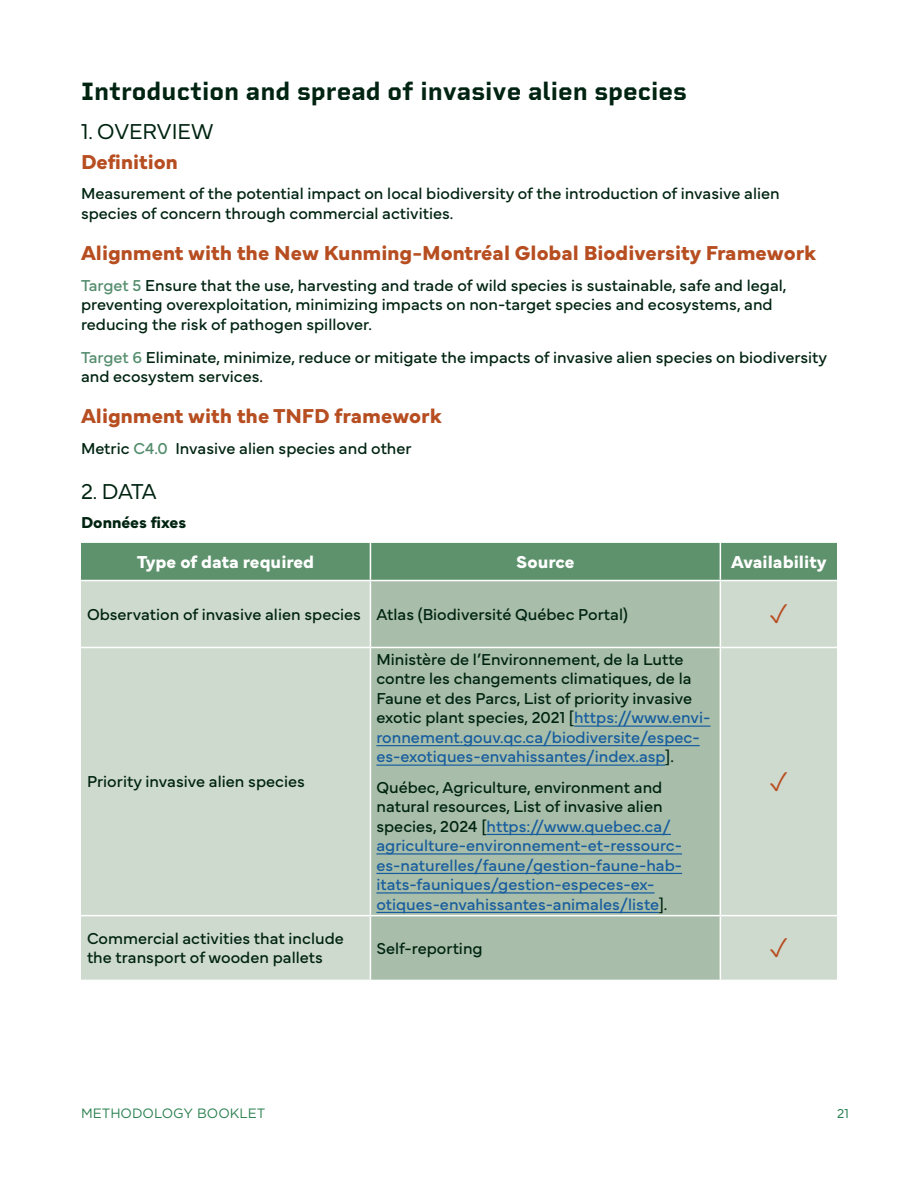
<style>
.page{position:relative;width:918px;height:1188px;background:#fff}
.page>*{position:absolute;margin:0;border:0;box-sizing:border-box;transform-origin:0 0}
.titre{font:700 25.5px "Rigid Square";color:#002411}
.sous-titre{font:300 22.5px "Mundial";letter-spacing:-.005em;color:#002411}
.sous-titre2{font:700 21px "Mundial";color:#b74e21}
.sous-titre2-2{font:700 18px "Mundial";color:#fff}
.Paragraph_Style_2_fin{font:16.5px/19.5px "Mundial";color:#002411}
.texte_courant{font:16.5px/19.5px "Mundial";color:#002411}
.texte_courant-2{font:16.5px/19.5px "Mundial";color:#175d9e}
.texte_courant-3{font:700 16.5px "Mundial";color:#002411}
.t1{font:13.5px "Gotham";color:#2b8151}
.t2{font:300 13.5px "Mundial";color:#2b8151}
.s1{color:#548d6d}
.s2{color:#175d9e}
.s3{color:#002411}
</style>
<div class="page">
<div style="left:81px;top:543px;width:756px;height:37px;background:#5e926c"></div>
<div style="left:81px;top:581px;width:756px;height:399px;background:#cfdacf"></div>
<div style="left:371px;top:581px;width:349px;height:399px;background:#a8beaa"></div>
<hr style="left:370px;top:543px;width:1px;height:37px;background:#fff">
<hr style="left:720px;top:543px;width:1px;height:37px;background:#fff">
<hr style="left:370px;top:581px;width:1px;height:66px;background:#fff">
<hr style="left:720px;top:581px;width:1px;height:66px;background:#fff">
<hr style="left:81px;top:647px;width:289px;height:1px;background:#fff">
<hr style="left:370px;top:647px;width:350px;height:1px;background:#fff">
<hr style="left:370px;top:648px;width:1px;height:267px;background:#fff">
<hr style="left:720px;top:647px;width:117px;height:1px;background:#fff">
<hr style="left:720px;top:648px;width:1px;height:267px;background:#fff">
<hr style="left:81px;top:915px;width:289px;height:1px;background:#fff">
<hr style="left:370px;top:915px;width:350px;height:1px;background:#fff">
<hr style="left:720px;top:915px;width:117px;height:1px;background:#fff">
<hr style="left:370px;top:916px;width:1px;height:64px;background:#fff">
<hr style="left:720px;top:916px;width:1px;height:64px;background:#fff">
<hr style="left:574px;top:726px;width:136px;height:1px;background:#175d9e">
<hr style="left:376px;top:745px;width:324px;height:1px;background:#175d9e">
<hr style="left:376px;top:765px;width:289px;height:1px;background:#175d9e">
<hr style="left:487px;top:834px;width:184px;height:1px;background:#175d9e">
<hr style="left:376px;top:853px;width:306px;height:2px;background:#175d9e">
<hr style="left:376px;top:873px;width:306px;height:1px;background:#175d9e">
<hr style="left:376px;top:892px;width:279px;height:2px;background:#175d9e">
<hr style="left:376px;top:912px;width:283px;height:1px;background:#175d9e">
<svg style="left:770px;top:604px;width:17px;height:19px"></svg>
<svg style="left:770px;top:772px;width:17px;height:19px"></svg>
<svg style="left:770px;top:938px;width:17px;height:19px"></svg>
<p class="titre" style="left:81px;top:76px;width:607px">Introduction and spread of invasive alien species</p>
<p class="sous-titre" style="left:81px;top:114px;width:134px">1. OVERVIEW</p>
<p class="sous-titre2" style="left:81px;top:146px;width:98px">Definition</p>
<p class="Paragraph_Style_2_fin" style="left:81px;top:183px;width:700px">Measurement of the potential impact on local biodiversity of the introduction of invasive alien species of concern through commercial activities.</p>
<p class="sous-titre2" style="left:81px;top:237px;width:737px">Alignment with the New Kunming-Montréal Global Biodiversity Framework</p>
<p class="Paragraph_Style_2_fin" style="left:81px;top:274px;width:707px"><span class="s1">Target 5</span> Ensure that the use, harvesting and trade of wild species is sustainable, safe and legal, preventing overexploitation, minimizing impacts on non-target species and ecosystems, and reducing the risk of pathogen spillover.</p>
<p class="Paragraph_Style_2_fin" style="left:81px;top:346px;width:748px"><span class="s1">Target 6</span> Eliminate, minimize, reduce or mitigate the impacts of invasive alien species on biodiversity and ecosystem services.</p>
<p class="sous-titre2" style="left:81px;top:400px;width:362px">Alignment with the TNFD framework</p>
<p class="Paragraph_Style_2_fin" style="left:81px;top:437px;width:332px">Metric <span class="s1">C4.0</span> Invasive alien species and other</p>
<p class="sous-titre" style="left:81px;top:474px;width:77px">2. DATA</p>
<p class="texte_courant-3" style="left:81px;top:509px;width:107px">Données fixes</p>
<p class="sous-titre2-2" style="left:137px;top:548px;width:179px">Type of data required</p>
<p class="sous-titre2-2" style="left:516px;top:548px;width:60px">Source</p>
<p class="sous-titre2-2" style="left:731px;top:548px;width:97px">Availability</p>
<p class="texte_courant" style="left:87px;top:603px;width:276px">Observation of invasive alien species</p>
<p class="texte_courant" style="left:376px;top:603px;width:253px">Atlas (Biodiversité Québec Portal)</p>
<p class="texte_courant" style="left:87px;top:770px;width:219px">Priority invasive alien species</p>
<p class="texte_courant" style="left:376px;top:648px;width:336px">Ministère de l’Environnement, de la Lutte contre les changements climatiques, de la Faune et des Parcs, List of priority invasive exotic plant species, 2021 [<span class="s2">https://www.envi&shy;ronnement.gouv.qc.ca/biodiversite/espec&shy;es-exotiques-envahissantes/index.asp</span>].</p>
<p class="texte_courant-2" style="left:376px;top:776px;width:307px"><span class="s3">Québec, Agriculture, environment and natural resources, List of invasive alien species, 2024 [</span>https://www.quebec.ca/ agriculture-environnement-et-ressourc&shy;es-naturelles/faune/gestion-faune-hab&shy;itats-fauniques/gestion-especes-ex&shy;otiques-envahissantes-animales/liste<span class="s3">].</span></p>
<p class="texte_courant" style="left:87px;top:927px;width:258px">Commercial activities that include the transport of wooden pallets</p>
<p class="texte_courant" style="left:376px;top:937px;width:108px">Self-reporting</p>
<p class="t1" style="left:81px;top:1104px;width:186px">METHODOLOGY BOOKLET</p>
<p class="t2" style="left:837px;top:1103px;width:13px">21</p>
</div>
